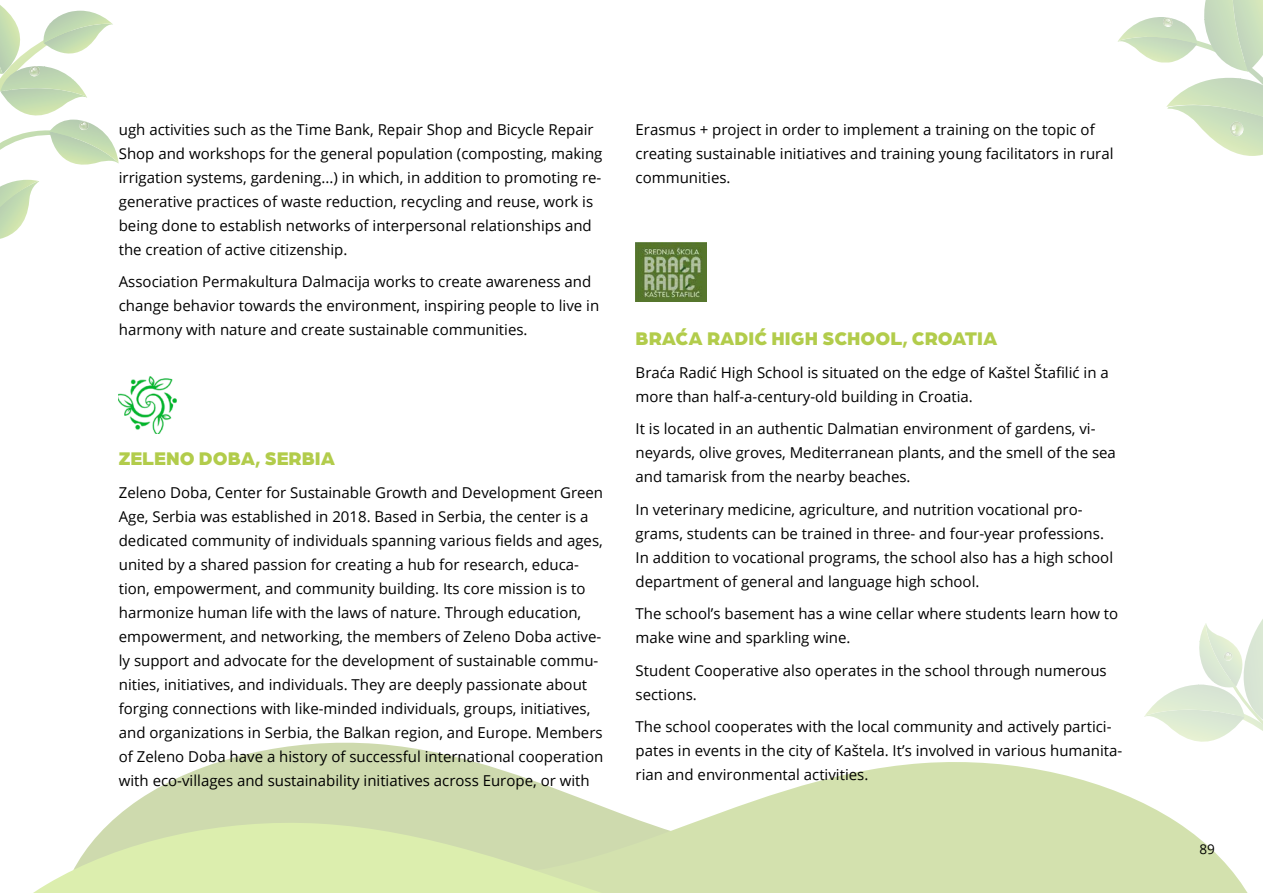
<style>
.page{position:relative;width:1263px;height:893px;background:#fff}
.page>*{position:absolute;margin:0;border:0;box-sizing:border-box;transform-origin:0 0}
.t1{font:900 19.5px "Arboria";color:#b2cc4b}
.t2{font:15px/24px "Open Sans";color:#000}
.t3{font:13.5px "Open Sans";color:#000}
</style>
<div class="page">
<svg style="left:1118px;top:0;width:145px;height:156px"></svg>
<svg style="left:0;top:5px;width:119px;height:234px"></svg>
<svg style="left:236px;top:742px;width:219px;height:15px;fill:#cedaae"></svg>
<svg style="left:115px;top:757px;width:1055px;height:61px;fill:#d3e1ae"></svg>
<svg style="left:33px;top:818px;width:1215px;height:75px;background:#d7e5b3"></svg>
<svg style="left:1144px;top:619px;width:119px;height:197px"></svg>
<img style="left:636px;top:243px;width:71px;height:59px">
<img style="left:119px;top:376px;width:58px;height:58px">
<p class="t2" style="left:119px;top:117px;width:485px">ugh activities such as the Time Bank, Repair Shop and Bicycle Repair Shop and workshops for the general population (composting, making irrigation systems, gardening...) in which, in addition to promoting re&shy;generative practices of waste reduction, recycling and reuse, work is being done to establish networks of interpersonal relationships and the creation of active citizenship.</p>
<p class="t2" style="left:119px;top:269px;width:482px">Association Permakultura Dalmacija works to create awareness and change behavior towards the environment, inspiring people to live in harmony with nature and create sustainable communities.</p>
<h1 class="t1" style="left:119px;top:445px;width:218px">ZELENO DOBA, SERBIA</h1>
<p class="t2" style="left:119px;top:480px;width:486px">Zeleno Doba, Center for Sustainable Growth and Development Green Age, Serbia was established in 2018. Based in Serbia, the center is a dedicated community of individuals spanning various fields and ages, united by a shared passion for creating a hub for research, educa&shy;tion, empowerment, and community building. Its core mission is to harmonize human life with the laws of nature. Through education, empowerment, and networking, the members of Zeleno Doba active&shy;ly support and advocate for the development of sustainable commu&shy;nities, initiatives, and individuals. They are deeply passionate about forging connections with like-minded individuals, groups, initiatives, and organizations in Serbia, the Balkan region, and Europe. Members of Zeleno Doba have a history of successful international cooperation with eco-villages and sustainability initiatives across Europe, or with</p>
<p class="t2" style="left:636px;top:117px;width:479px">Erasmus + project in order to implement a training on the topic of creating sustainable initiatives and training young facilitators in rural communities.</p>
<h1 class="t1" style="left:636px;top:325px;width:363px">BRAĆA RADIĆ HIGH SCHOOL, CROATIA</h1>
<p class="t2" style="left:636px;top:360px;width:475px">Braća Radić High School is situated on the edge of Kaštel Štafilić in a more than half-a-century-old building in Croatia.</p>
<p class="t2" style="left:636px;top:416px;width:482px">It is located in an authentic Dalmatian environment of gardens, vi&shy;neyards, olive groves, Mediterranean plants, and the smell of the sea and tamarisk from the nearby beaches.</p>
<p class="t2" style="left:636px;top:497px;width:479px">In veterinary medicine, agriculture, and nutrition vocational pro&shy;grams, students can be trained in three- and four-year professions.<br>In addition to vocational programs, the school also has a high school department of general and language high school.</p>
<p class="t2" style="left:636px;top:601px;width:484px">The school’s basement has a wine cellar where students learn how to make wine and sparkling wine.</p>
<p class="t2" style="left:636px;top:658px;width:473px">Student Cooperative also operates in the school through numerous sections.</p>
<p class="t2" style="left:636px;top:715px;width:488px">The school cooperates with the local community and actively partici&shy;pates in events in the city of Kaštela. It’s involved in various humanita&shy;rian and environmental activities.</p>
<p class="t3" style="left:1199px;top:839px;width:17px">89</p>
</div>
